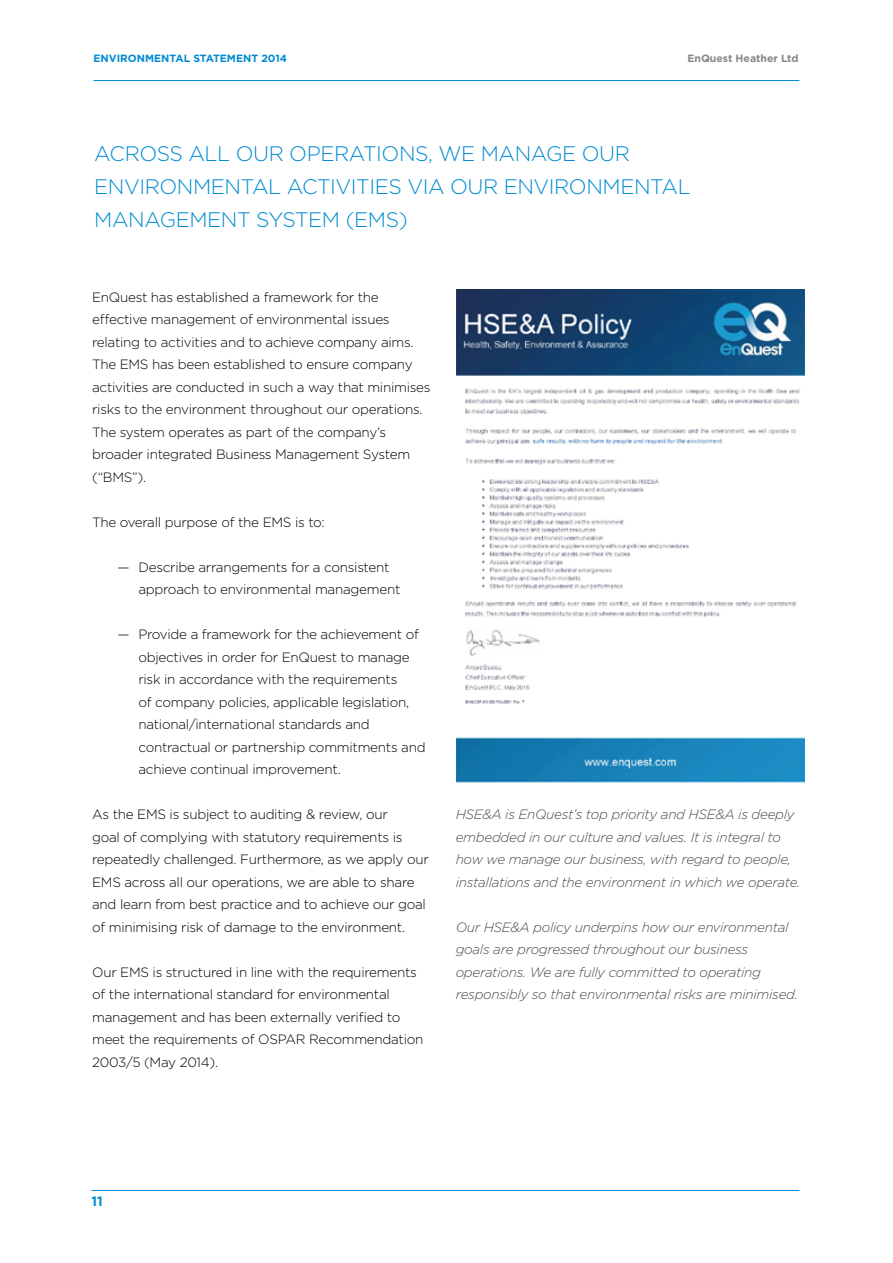
<style>
.page{position:relative;width:893px;height:1263px;background:#fff}
.page>*{position:absolute;margin:0;border:0;box-sizing:border-box;transform-origin:0 0}
.t1{font:300 21px/33px "Gotham";letter-spacing:-.02em;color:#008bd2}
.t2{font:300 13.5px/22.5px "Gotham";letter-spacing:-.02em;color:#000}
.t3{font:italic 300 13.5px/22.5px "Gotham";letter-spacing:-.02em;color:#4a4a49}
.t4{font:700 13.5px "Gotham";color:#008bd2}
.t5{font:700 10.5px "Gotham";color:#008bd2}
.t6{font:700 10.5px "Gotham";color:#878787}
</style>
<div class="page">
<hr style="left:94px;top:80px;width:705px;height:1px;background:#008bd2">
<hr style="left:91px;top:1190px;width:708px;height:1px;background:#008bd2">
<img style="left:456px;top:290px;width:348px;height:493px">
<p class="t5" style="left:94px;top:52px;width:195px">ENVIRONMENTAL STATEMENT 2014</p>
<p class="t6" style="left:687px;top:52px;width:113px">EnQuest Heather Ltd</p>
<h1 class="t1" style="left:94px;top:137px;width:598px">ACROSS ALL OUR OPERATIONS, WE MANAGE OUR<br>ENVIRONMENTAL ACTIVITIES VIA OUR ENVIRONMENTAL<br>MANAGEMENT SYSTEM (EMS)</h1>
<p class="t2" style="left:92px;top:285px;width:340px">EnQuest has established a framework for the effective management of environmental issues relating to activities and to achieve company aims.<br>The EMS has been established to ensure company activities are conducted in such a way that minimises risks to the environment throughout our operations.<br>The system operates as part of the company’s broader integrated Business Management System (“BMS”).</p>
<p class="t2" style="left:92px;top:510px;width:234px">The overall purpose of the EMS is to:</p>
<p class="t2" style="left:138px;top:555px;width:263px;text-indent:-21px">— Describe arrangements for a consistent approach to environmental management</p>
<p class="t2" style="left:138px;top:623px;width:289px;text-indent:-21px">— Provide a framework for the achievement of objectives in order for EnQuest to manage risk in accordance with the requirements<br>of company policies, applicable legislation, national/international standards and contractual or partnership commitments and achieve continual improvement.</p>
<p class="t2" style="left:92px;top:803px;width:338px">As the EMS is subject to auditing &amp; review, our<br>goal of complying with statutory requirements is repeatedly challenged. Furthermore, as we apply our EMS across all our operations, we are able to share and learn from best practice and to achieve our goal of minimising risk of damage to the environment.</p>
<p class="t2" style="left:92px;top:960px;width:333px">Our EMS is structured in line with the requirements of the international standard for environmental management and has been externally verified to meet the requirements of OSPAR Recommendation 2003/5 (May 2014).</p>
<p class="t3" style="left:456px;top:803px;width:346px">HSE&amp;A is EnQuest’s top priority and HSE&amp;A is deeply embedded in our culture and values. It is integral to how we manage our business, with regard to people, installations and the environment in which we operate.</p>
<p class="t3" style="left:456px;top:915px;width:344px">Our HSE&amp;A policy underpins how our environmental goals are progressed throughout our business operations. We are fully committed to operating responsibly so that environmental risks are minimised.</p>
<p class="t4" style="left:91px;top:1192px;width:13px">11</p>
</div>
